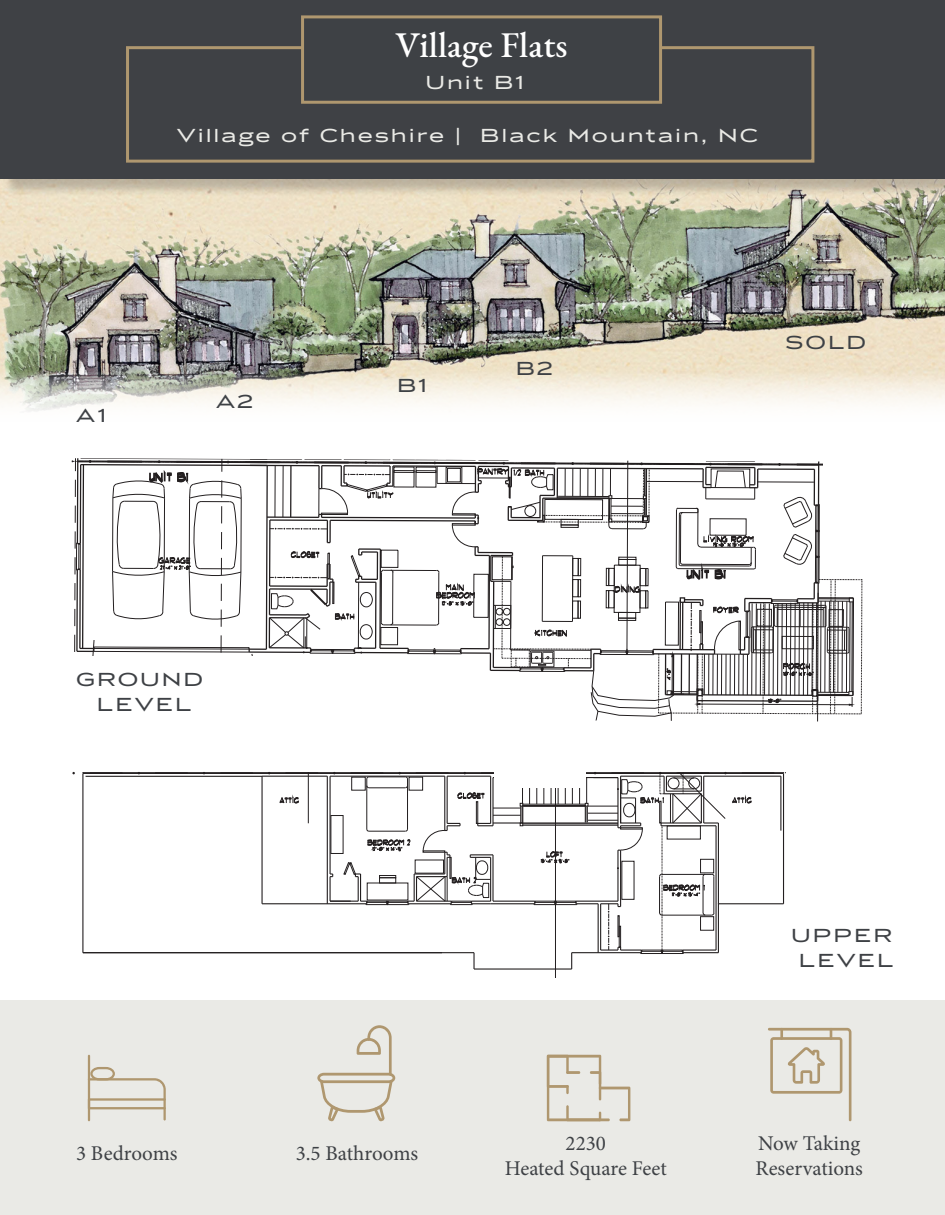
<style>
.page{position:relative;width:945px;height:1215px;background:#fff}
.page>*{position:absolute;margin:0;border:0;box-sizing:border-box;transform-origin:0 0}
.t1{font:500 36px "EB Garamond";color:#fff}
.t2{font:21px "Minion Pro";color:#3e4145}
.t3{font:21px "Luxury Gold";letter-spacing:.125em;color:#eaeae6}
.t4{font:21px "Luxury Gold";letter-spacing:.125em;color:#3e4145}
</style>
<div class="page">
<img style="left:0;top:178px;width:945px;height:234px">
<div style="left:0;top:1000px;width:945px;height:215px;background:#eaeae6"></div>
<svg style="left:317px;top:1025px;width:78px;height:96px;background:#e0dcd2"></svg>
<svg style="left:547px;top:1055px;width:83px;height:66px;background:#dfdbd1"></svg>
<svg style="left:768px;top:1028px;width:83px;height:93px;background:#dedacf"></svg>
<hr style="left:88px;top:1055px;width:2px;height:66px;background:#af976f">
<svg style="left:90px;top:1067px;width:76px;height:54px;background:#dfdbd1"></svg>
<div style="left:2px;top:2px;width:943px;height:195px;background:#231f20;opacity:.25"></div>
<div style="left:0;top:0;width:945px;height:178px;background:#3f4145"></div>
<svg style="left:71px;top:458px;width:792px;height:264px"></svg>
<hr style="left:708px;top:654px;width:1px;height:41px;background:#231f20">
<hr style="left:704px;top:654px;width:1px;height:41px;background:#231f20">
<hr style="left:83px;top:952px;width:391px;height:1px;background:#231f20">
<hr style="left:262px;top:776px;width:65px;height:1px;background:#231f20">
<hr style="left:83px;top:773px;width:701px;height:1px;background:#231f20">
<svg style="left:473px;top:953px;width:2px;height:16px"></svg>
<hr style="left:523px;top:822px;width:95px;height:2px;background:#231f20">
<hr style="left:474px;top:968px;width:98px;height:2px;background:#231f20">
<hr style="left:523px;top:804px;width:62px;height:1px;background:#231f20">
<hr style="left:523px;top:805px;width:62px;height:1px;background:#231f20">
<hr style="left:523px;top:806px;width:62px;height:1px;background:#231f20">
<hr style="left:523px;top:825px;width:95px;height:1px;background:#231f20">
<hr style="left:82px;top:773px;width:1px;height:180px;background:#231f20">
<hr style="left:261px;top:776px;width:2px;height:128px;background:#231f20">
<hr style="left:327px;top:776px;width:1px;height:128px;background:#231f20">
<hr style="left:308px;top:772px;width:1px;height:51px;background:#231f20">
<hr style="left:262px;top:903px;width:105px;height:1px;background:#231f20">
<hr style="left:490px;top:903px;width:45px;height:1px;background:#231f20">
<hr style="left:83px;top:772px;width:701px;height:1px;background:#231f20">
<hr style="left:555px;top:778px;width:1px;height:199px;background:#231f20">
<hr style="left:493px;top:901px;width:42px;height:1px;background:#231f20">
<hr style="left:86px;top:776px;width:176px;height:1px;background:#231f20">
<svg style="left:279px;top:794px;width:20px;height:10px"></svg>
<svg style="left:529px;top:772px;width:257px;height:197px"></svg>
<svg style="left:330px;top:772px;width:193px;height:133px"></svg>
<div style="left:40px;top:656px;width:439px;height:92px;background:#fff"></div>
<div style="left:823px;top:458px;width:73px;height:92px;background:#fff"></div>
<div style="left:494px;top:716px;width:92px;height:72px;background:#fff"></div>
<div style="left:126px;top:46px;width:688px;height:117px;border:3px solid #af976f"></div>
<div style="left:301px;top:15px;width:361px;height:89px;background:#3e4145;border:3px solid #af976f"></div>
<p class="t1" style="left:396px;top:21px;width:173px">Village Flats</p>
<p class="t3" style="left:426px;top:71px;width:100px">Unit B1</p>
<p class="t3" style="left:177px;top:125px;width:582px">Village of Cheshire | Black Mountain, NC</p>
<p class="t4" style="left:76px;top:404px;width:32px">A1</p>
<p class="t4" style="left:216px;top:391px;width:39px">A2</p>
<p class="t4" style="left:397px;top:374px;width:31px">B1</p>
<p class="t4" style="left:516px;top:357px;width:38px">B2</p>
<p class="t4" style="left:786px;top:331px;width:81px">SOLD</p>
<p class="t4" style="left:76px;top:668px;width:128px">GROUND</p>
<p class="t4" style="left:97px;top:693px;width:96px">LEVEL</p>
<p class="t4" style="left:791px;top:924px;width:102px">UPPER</p>
<p class="t4" style="left:799px;top:949px;width:96px">LEVEL</p>
<p class="t2" style="left:76px;top:1139px;width:103px">3 Bedrooms</p>
<p class="t2" style="left:296px;top:1139px;width:124px">3.5 Bathrooms</p>
<p class="t2" style="left:566px;top:1129px;width:42px">2230</p>
<p class="t2" style="left:505px;top:1154px;width:163px">Heated Square Feet</p>
<p class="t2" style="left:758px;top:1129px;width:104px">Now Taking</p>
<p class="t2" style="left:756px;top:1154px;width:109px">Reservations</p>
</div>
